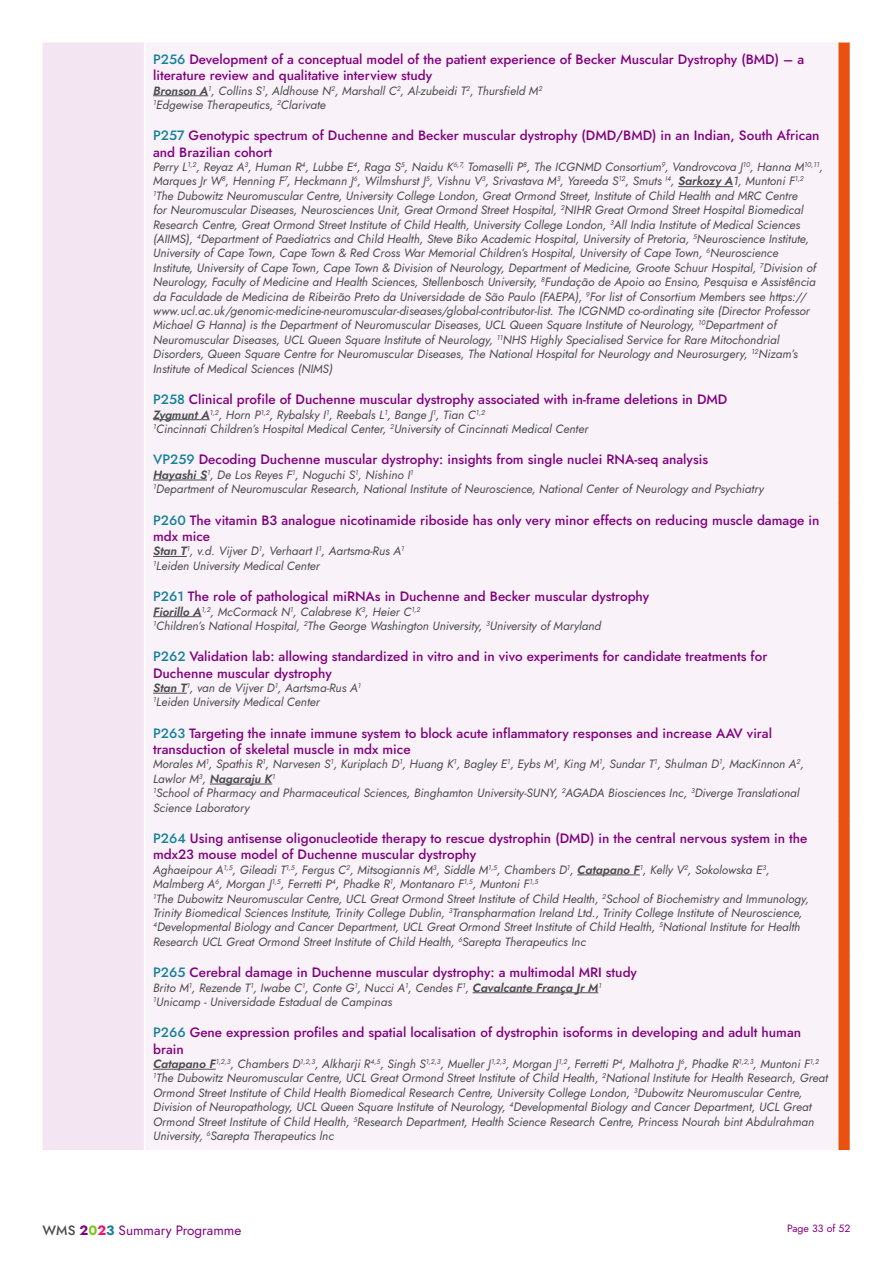
<style>
.page{position:relative;width:893px;height:1263px;background:#fff}
.page>*{position:absolute;margin:0;border:0;box-sizing:border-box;transform-origin:0 0}
.t1{font:500 13.5px/16.2px "Jost";color:#82027e}
.t2{font:13.5px "Jost";color:#82027e}
.t3{font:italic 12px/14.4px "Jost";color:#4d4d4d}
.t4{font:10.5px "Jost";color:#82027e}
.s1{color:#16829a}
.s2{font-weight:600}
.s3{font-weight:500;color:#4d4d4d}
.s4{font-weight:700}
.s5{font-weight:700;color:#80c41c}
.s6{font-weight:700;color:#f41168}
.s7{font-weight:700;color:#16829a}
</style>
<div class="page">
<div style="left:43px;top:43px;width:101px;height:1107px;background:#f3e6f2"></div>
<div style="left:146px;top:43px;width:691px;height:1107px;background:#f9f2f9"></div>
<svg style="left:838px;top:43px;width:12px;height:1107px"></svg>
<hr style="left:153px;top:95px;width:55px;height:1px;background:#4d4d4d">
<hr style="left:678px;top:186px;width:55px;height:1px;background:#4d4d4d">
<hr style="left:153px;top:419px;width:57px;height:1px;background:#4d4d4d">
<hr style="left:153px;top:480px;width:54px;height:1px;background:#4d4d4d">
<hr style="left:153px;top:556px;width:34px;height:1px;background:#4d4d4d">
<hr style="left:153px;top:616px;width:49px;height:1px;background:#4d4d4d">
<hr style="left:153px;top:693px;width:34px;height:1px;background:#4d4d4d">
<hr style="left:210px;top:784px;width:62px;height:1px;background:#4d4d4d">
<hr style="left:577px;top:874px;width:63px;height:1px;background:#4d4d4d">
<hr style="left:473px;top:992px;width:125px;height:1px;background:#4d4d4d">
<hr style="left:153px;top:1069px;width:63px;height:1px;background:#4d4d4d">
<p class="t1" style="left:153px;top:51px;width:653px"><span class="s1">P256</span> Development of a conceptual model of the patient experience of Becker Muscular Dystrophy (BMD) – a literature review and qualitative interview study</p>
<p class="t3" style="left:153px;top:83px;width:391px"><span class="s2">Bronson A</span><sup>1</sup>, Collins S<sup>1</sup>, Aldhouse N<sup>2</sup>, Marshall C<sup>2</sup>, Al-zubeidi T<sup>2</sup>, Thursfield M<sup>2</sup></p>
<p class="t3" style="left:153px;top:98px;width:174px"><sup>1</sup>Edgewise Therapeutics, <sup>2</sup>Clarivate</p>
<p class="t1" style="left:153px;top:128px;width:668px"><span class="s1">P257</span> Genotypic spectrum of Duchenne and Becker muscular dystrophy (DMD/BMD) in an Indian, South African and Brazilian cohort</p>
<p class="t3" style="left:153px;top:160px;width:671px">Perry L<sup>1,2</sup>, Reyaz A<sup>3</sup>, Human R<sup>4</sup>, Lubbe E<sup>4</sup>, Raga S<sup>5</sup>, Naidu K<sup>6,7,</sup> Tomaselli P<sup>8</sup>, The ICGNMD Consortium<sup>9</sup>, Vandrovcova J<sup>10</sup>, Hanna M<sup>10,11</sup>,<br>Marques Jr W<sup>8</sup>, Henning F<sup>7</sup>, Heckmann J<sup>6</sup>, Wilmshurst J<sup>5</sup>, Vishnu V<sup>3</sup>, Srivastava M<sup>3</sup>, Yareeda S<sup>12</sup>, Smuts <sup>I4</sup>, <span class="s2">Sarkozy A</span>1, Muntoni F<sup>1,2</sup></p>
<p class="t3" style="left:153px;top:189px;width:664px"><sup>1</sup>The Dubowitz Neuromuscular Centre, University College London, Great Ormond Street, Institute of Child Health and MRC Centre<br>for Neuromuscular Diseases, Neurosciences Unit, Great Ormond Street Hospital, <sup>2</sup>NIHR Great Ormond Street Hospital Biomedical Research Centre, Great Ormond Street Institute of Child Health, University College London, <sup>3</sup>All India Institute of Medical Sciences (AIIMS), <sup>4</sup>Department of Paediatrics and Child Health, Steve Biko Academic Hospital, University of Pretoria, <sup>5</sup>Neuroscience Institute, University of Cape Town, Cape Town &amp; Red Cross War Memorial Children’s Hospital, University of Cape Town, <sup>6</sup>Neuroscience Institute, University of Cape Town, Cape Town &amp; Division of Neurology, Department of Medicine, Groote Schuur Hospital, <sup>7</sup>Division of Neurology, Faculty of Medicine and Health Sciences, Stellenbosch University, <sup>8</sup>Fundação de Apoio ao Ensino, Pesquisa e Assistência da Faculdade de Medicina de Ribeirão Preto da Universidade de São Paulo (FAEPA), <sup>9</sup>For list of Consortium Members see https:// www.ucl.ac.uk/genomic-medicine-neuromuscular-diseases/global-contributor-list. The ICGNMD co-ordinating site (Director Professor Michael G Hanna) is the Department of Neuromuscular Diseases, UCL Queen Square Institute of Neurology, <sup>10</sup>Department of Neuromuscular Diseases, UCL Queen Square Institute of Neurology, <sup>11</sup>NHS Highly Specialised Service for Rare Mitochondrial Disorders, Queen Square Centre for Neuromuscular Diseases, The National Hospital for Neurology and Neurosurgery, <sup>12</sup>Nizam’s Institute of Medical Sciences (NIMS)</p>
<p class="t1" style="left:153px;top:391px;width:576px"><span class="s1">P258</span> Clinical profile of Duchenne muscular dystrophy associated with in-frame deletions in DMD</p>
<p class="t3" style="left:153px;top:407px;width:333px"><span class="s2">Zygmunt A</span><sup>1,2</sup>, Horn P<sup>1,2</sup>, Rybalsky I<sup>1</sup>, Reebals L<sup>1</sup>, Bange J<sup>1</sup>, Tian C<sup>1,2</sup></p>
<p class="t3" style="left:153px;top:422px;width:437px"><sup>1</sup>Cincinnati Children’s Hospital Medical Center, <sup>2</sup>University of Cincinnati Medical Center</p>
<p class="t1" style="left:153px;top:452px;width:556px"><span class="s1">VP259</span> Decoding Duchenne muscular dystrophy: insights from single nuclei RNA-seq analysis</p>
<p class="t3" style="left:153px;top:467px;width:262px"><span class="s2">Hayashi S</span><sup>1</sup>, De Los Reyes F<sup>1</sup>, Noguchi S<sup>1</sup>, Nishino I<sup>1</sup></p>
<p class="t3" style="left:153px;top:482px;width:612px"><sup>1</sup>Department of Neuromuscular Research, National Institute of Neuroscience, National Center of Neurology and Psychiatry</p>
<p class="t1" style="left:153px;top:512px;width:668px"><span class="s1">P260</span> The vitamin B3 analogue nicotinamide riboside has only very minor effects on reducing muscle damage in mdx mice</p>
<p class="t3" style="left:153px;top:544px;width:253px"><span class="s2">Stan T</span><sup>1</sup>, v.d. Vijver D<sup>1</sup>, Verhaart I<sup>1</sup>, Aartsma-Rus A<sup>1</sup></p>
<p class="t3" style="left:153px;top:558px;width:168px"><sup>1</sup>Leiden University Medical Center</p>
<p class="t1" style="left:153px;top:588px;width:498px"><span class="s1">P261</span> The role of pathological miRNAs in Duchenne and Becker muscular dystrophy</p>
<p class="t3" style="left:153px;top:604px;width:269px"><span class="s2">Fiorillo A</span><sup>1,2</sup>, McCormack N<sup>1</sup>, Calabrese K<sup>3</sup>, Heier C<sup>1,2</sup></p>
<p class="t3" style="left:153px;top:619px;width:450px"><sup>1</sup>Children’s National Hospital, <sup>2</sup>The George Washington University, <sup>3</sup>University of Maryland</p>
<p class="t1" style="left:153px;top:649px;width:616px"><span class="s1">P262</span> Validation lab: allowing standardized in vitro and in vivo experiments for candidate treatments for<br>Duchenne muscular dystrophy</p>
<p class="t3" style="left:153px;top:681px;width:209px"><span class="s2">Stan T</span><sup>1</sup>, van de Vijver D<sup>1</sup>, Aartsma-Rus A<sup>1</sup></p>
<p class="t3" style="left:153px;top:695px;width:168px"><sup>1</sup>Leiden University Medical Center</p>
<p class="t1" style="left:153px;top:725px;width:620px"><span class="s1">P263</span> Targeting the innate immune system to block acute inflammatory responses and increase AAV viral transduction of skeletal muscle in mdx mice</p>
<p class="t3" style="left:153px;top:757px;width:652px">Morales M<sup>1</sup>, Spathis R<sup>1</sup>, Narvesen S<sup>1</sup>, Kuriplach D<sup>1</sup>, Huang K<sup>1</sup>, Bagley E<sup>1</sup>, Eybs M<sup>1</sup>, King M<sup>1</sup>, Sundar T<sup>1</sup>, Shulman D<sup>1</sup>, MacKinnon A<sup>2</sup>,<br>Lawlor M<sup>3</sup>, <span class="s2">Nagaraju K</span><sup>1</sup></p>
<p class="t3" style="left:153px;top:786px;width:648px"><sup>1</sup>School of Pharmacy and Pharmaceutical Sciences, Binghamton University-SUNY, <sup>2</sup>AGADA Biosciences Inc, <sup>3</sup>Diverge Translational<br>Science Laboratory</p>
<p class="t1" style="left:153px;top:830px;width:656px"><span class="s1">P264</span> Using antisense oligonucleotide therapy to rescue dystrophin (DMD) in the central nervous system in the mdx23 mouse model of Duchenne muscular dystrophy</p>
<p class="t3" style="left:153px;top:862px;width:618px">Aghaeipour A<sup>1,5</sup>, Gileadi T<sup>1,5</sup>, Fergus C<sup>2</sup>, Mitsogiannis M<sup>3</sup>, Siddle M<sup>1,5</sup>, Chambers D<sup>1</sup>, <span class="s2">Catapano F</span><sup>1</sup>, Kelly V<sup>2</sup>, Sokolowska E<sup>3</sup>,</p>
<p class="t3" style="left:153px;top:877px;width:387px">Malmberg A<sup>6</sup>, Morgan J<sup>1,5</sup>, Ferretti P<sup>4</sup>, Phadke R<sup>1</sup>, Montanaro F<sup>1,5</sup>, Muntoni F<sup>1,5</sup></p>
<p class="t3" style="left:153px;top:891px;width:657px"><sup>1</sup>The Dubowitz Neuromuscular Centre, UCL Great Ormond Street Institute of Child Health, <sup>2</sup>School of Biochemistry and Immunology, Trinity Biomedical Sciences Institute, Trinity College Dublin, <sup>3</sup>Transpharmation Ireland Ltd., Trinity College Institute of Neuroscience, <sup>4</sup>Developmental Biology and Cancer Department, UCL Great Ormond Street Institute of Child Health, <sup>5</sup>National Institute for Health Research UCL Great Ormond Street Institute of Child Health, <sup>6</sup>Sarepta Therapeutics Inc</p>
<p class="t1" style="left:153px;top:964px;width:485px"><span class="s1">P265</span> Cerebral damage in Duchenne muscular dystrophy: a multimodal MRI study</p>
<p class="t3" style="left:153px;top:980px;width:450px">Brito M<sup>1</sup>, Rezende T<sup>1</sup>, Iwabe C<sup>1</sup>, Conte G<sup>1</sup>, Nucci A<sup>1</sup>, Cendes F<sup>1</sup>, <span class="s2">Cavalcante França Jr M</span><sup>1</sup></p>
<p class="t3" style="left:153px;top:995px;width:240px"><sup>1</sup>Unicamp - Universidade Estadual de Campinas</p>
<p class="t1" style="left:153px;top:1025px;width:650px"><span class="s1">P266</span> Gene expression profiles and spatial localisation of dystrophin isoforms in developing and adult human brain</p>
<p class="t3" style="left:153px;top:1057px;width:667px"><span class="s2">Catapano F</span><sup>1,2,3</sup>, Chambers D<sup>1,2,3</sup>, Alkharji R<sup>4,5</sup>, Singh S<sup>1,2,3</sup>, Mueller J<sup>1,2,3</sup>, Morgan J<sup>1,2</sup>, Ferretti P<sup>4</sup>, Malhotra J<sup>6</sup>, Phadke R<sup>1,2,3</sup>, Muntoni F<sup>1,2</sup></p>
<p class="t3" style="left:153px;top:1071px;width:676px"><sup>1</sup>The Dubowitz Neuromuscular Centre, UCL Great Ormond Street Institute of Child Health, <sup>2</sup>National Institute for Health Research, Great Ormond Street Institute of Child Health Biomedical Research Centre, University College London, <sup>3</sup>Dubowitz Neuromuscular Centre, Division of Neuropathology, UCL Queen Square Institute of Neurology, <sup>4</sup>Developmental Biology and Cancer Department, UCL Great Ormond Street Institute of Child Health, <sup>5</sup>Research Department, Health Science Research Centre, Princess Nourah bint Abdulrahman University, <sup>6</sup>Sarepta Therapeutics lnc</p>
<p class="t2" style="left:43px;top:1221px;width:200px"><span class="s3">WMS</span> <span class="s4">2</span><span class="s5">0</span><span class="s6">2</span><span class="s7">3</span> Summary Programme</p>
<p class="t4" style="left:787px;top:1221px;width:65px">Page 33 of 52</p>
</div>
